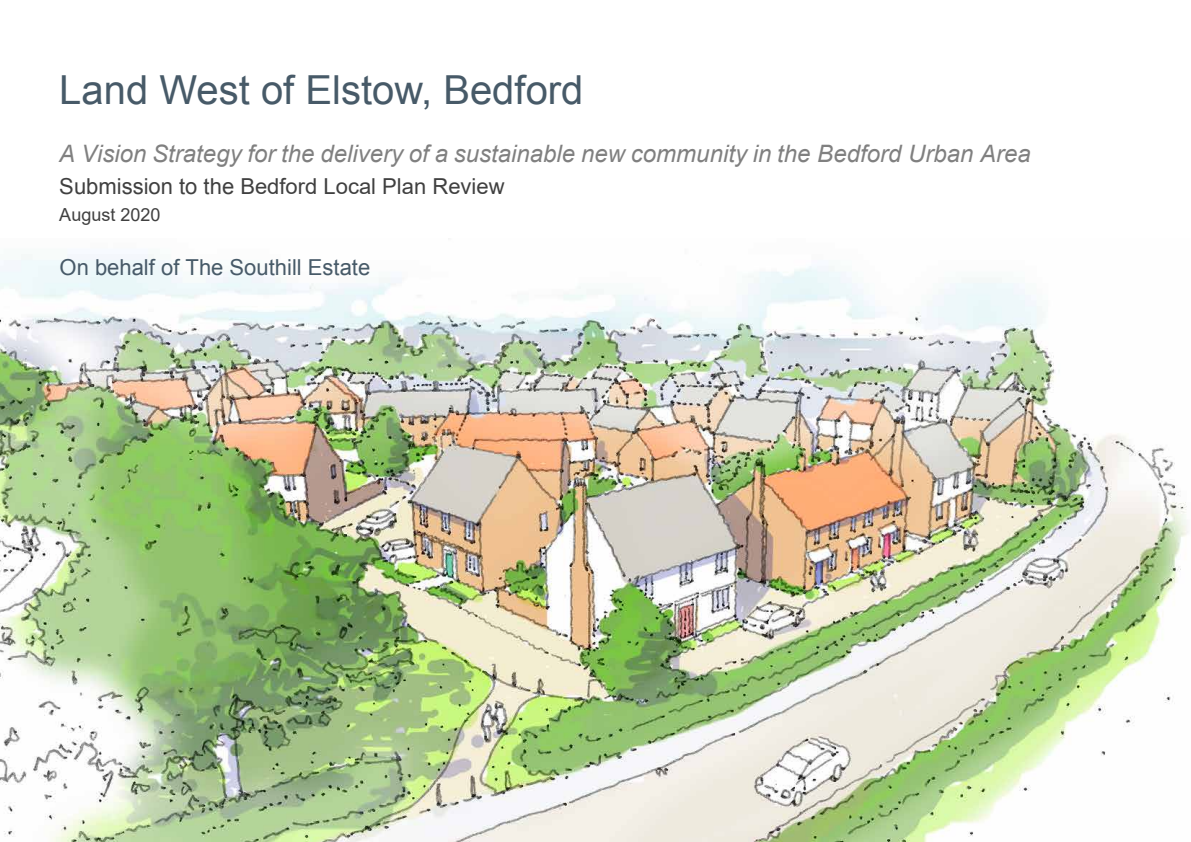
<style>
.page{position:relative;width:1191px;height:842px;background:#fff}
.page>*{position:absolute;margin:0;border:0;box-sizing:border-box;transform-origin:0 0}
.t1{font:40px "Arial";color:#475a68}
.t2{font:italic 24px "Arial";color:#808080}
.t3{font:22px "Arial";color:#404040}
.t4{font:22px "Arial";color:#475a68}
.t5{font:18px "Arial";color:#404040}
.s1{font-style:inherit}
</style>
<div class="page">
<img style="left:0;top:254px;width:1188px;height:588px">
<h1 class="t1" style="left:59px;top:64px;width:525px">Land West of Elstow, Bedford</h1>
<p class="t2" style="left:59px;top:138px;width:973px">A Vision Strategy for the delivery of a sustainable new community in th<span class="s1">e Bedford Urban Area</span></p>
<p class="t3" style="left:59px;top:172px;width:447px">Submission to the Bedford Local Plan Review</p>
<p class="t5" style="left:59px;top:202px;width:103px">August 2020</p>
<p class="t4" style="left:60px;top:253px;width:312px">On behalf of <span class="s1">T</span>he Southill Estate</p>
</div>
